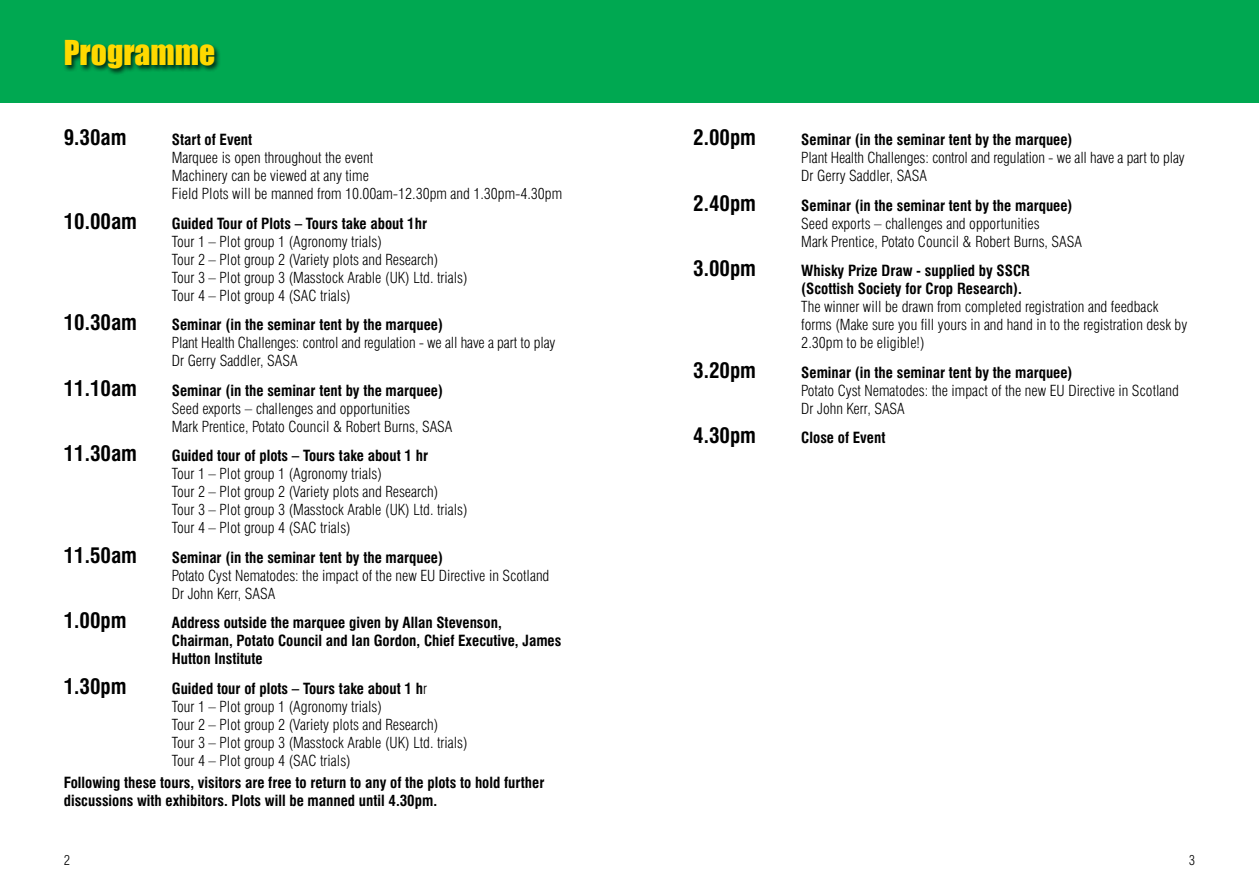
<style>
.page{position:relative;width:1259px;height:893px;background:#fff}
.page>*{position:absolute;margin:0;border:0;box-sizing:border-box;transform-origin:0 0}
.t1{font:31.5px "Impact";color:#ffd900}
.t2{font:700 condensed 21px "Swiss 721 BT";color:#000}
.t3{font:300 condensed 15px/18px "Swiss 721 BT";color:#000}
.t4{font:700 condensed 15px/18px "Swiss 721 BT";color:#000}
.t5{font:300 condensed 13.5px "Swiss 721 BT";color:#000}
.s1{font-weight:700}
</style>
<div class="page">
<div style="left:0;top:0;width:629px;height:102px;background:#00a851"></div>
<div style="left:63px;top:39px;width:159px;height:37px;background:#000;opacity:.75"></div>
<div style="left:629px;top:0;width:630px;height:102px;background:#00a851"></div>
<h1 class="t1" style="left:64px;top:29px;width:153px">Programme</h1>
<h2 class="t2" style="left:64px;top:125px;width:64px">9.30am</h2>
<p class="t4" style="left:172px;top:131px;width:82px">Start of Event</p>
<p class="t3" style="left:172px;top:149px;width:392px">Marquee is open throughout the event<br>Machinery can be viewed at any time<br>Field Plots will be manned from 10.00am-12.30pm and 1.30pm-4.30pm</p>
<h2 class="t2" style="left:64px;top:209px;width:75px">10.00am</h2>
<p class="t4" style="left:172px;top:214px;width:257px">Guided Tour of Plots – Tours take about 1hr</p>
<p class="t3" style="left:172px;top:232px;width:297px">Tour 1 – Plot group 1 (Agronomy trials)<br>Tour 2 – Plot group 2 (Variety plots and Research)<br>Tour 3 – Plot group 3 (Masstock Arable (UK) Ltd. trials)<br>Tour 4 – Plot group 4 (SAC trials)</p>
<h2 class="t2" style="left:64px;top:310px;width:75px">10.30am</h2>
<p class="t4" style="left:172px;top:316px;width:273px">Seminar (in the seminar tent by the marquee)</p>
<p class="t3" style="left:172px;top:334px;width:385px">Plant Health Challenges: control and regulation - we all have a part to play<br>Dr Gerry Saddler, SASA</p>
<h2 class="t2" style="left:64px;top:376px;width:75px">11.10am</h2>
<p class="t4" style="left:172px;top:381px;width:273px">Seminar (in the seminar tent by the marquee)</p>
<p class="t3" style="left:172px;top:399px;width:282px">Seed exports – challenges and opportunities<br>Mark Prentice, Potato Council &amp; Robert Burns, SASA</p>
<h2 class="t2" style="left:64px;top:441px;width:75px">11.30am</h2>
<p class="t4" style="left:172px;top:447px;width:258px">Guided tour of plots – Tours take about 1 hr</p>
<p class="t3" style="left:172px;top:465px;width:297px">Tour 1 – Plot group 1 (Agronomy trials)<br>Tour 2 – Plot group 2 (Variety plots and Research)<br>Tour 3 – Plot group 3 (Masstock Arable (UK) Ltd. trials)<br>Tour 4 – Plot group 4 (SAC trials)</p>
<h2 class="t2" style="left:64px;top:542px;width:75px">11.50am</h2>
<p class="t4" style="left:172px;top:548px;width:273px">Seminar (in the seminar tent by the marquee)</p>
<p class="t3" style="left:172px;top:566px;width:379px">Potato Cyst Nematodes: the impact of the new EU Directive in Scotland<br>Dr John Kerr, SASA</p>
<h2 class="t2" style="left:64px;top:608px;width:64px">1.00pm</h2>
<p class="t4" style="left:172px;top:614px;width:391px">Address outside the marquee given by Allan Stevenson,<br>Chairman, Potato Council and Ian Gordon, Chief Executive, James<br>Hutton Institute</p>
<h2 class="t2" style="left:64px;top:673px;width:64px">1.30pm</h2>
<p class="t3" style="left:172px;top:679px;width:297px"><span class="s1">Guided tour of plots – Tours take about 1 h</span>r<br>Tour 1 – Plot group 1 (Agronomy trials)<br>Tour 2 – Plot group 2 (Variety plots and Research)<br>Tour 3 – Plot group 3 (Masstock Arable (UK) Ltd. trials)<br>Tour 4 – Plot group 4 (SAC trials)</p>
<p class="t4" style="left:64px;top:773px;width:482px">Following these tours, visitors are free to return to any of the plots to hold further discussions with exhibitors. Plots will be manned until 4.30pm.</p>
<h2 class="t2" style="left:693px;top:125px;width:64px">2.00pm</h2>
<p class="t4" style="left:801px;top:131px;width:273px">Seminar (in the seminar tent by the marquee)</p>
<p class="t3" style="left:801px;top:149px;width:385px">Plant Health Challenges: control and regulation - we all have a part to play<br>Dr Gerry Saddler, SASA</p>
<h2 class="t2" style="left:693px;top:191px;width:64px">2.40pm</h2>
<p class="t4" style="left:801px;top:196px;width:273px">Seminar (in the seminar tent by the marquee)</p>
<p class="t3" style="left:801px;top:214px;width:282px">Seed exports – challenges and opportunities<br>Mark Prentice, Potato Council &amp; Robert Burns, SASA</p>
<h2 class="t2" style="left:693px;top:256px;width:64px">3.00pm</h2>
<p class="t4" style="left:801px;top:262px;width:230px">Whisky Prize Draw - supplied by SSCR (Scottish Society for Crop Research).</p>
<p class="t3" style="left:801px;top:298px;width:387px">The winner will be drawn from completed registration and feedback forms (Make sure you fill yours in and hand in to the registration desk by<br>2.30pm to be eligible!)</p>
<h2 class="t2" style="left:693px;top:358px;width:64px">3.20pm</h2>
<p class="t4" style="left:801px;top:363px;width:273px">Seminar (in the seminar tent by the marquee)</p>
<p class="t3" style="left:801px;top:381px;width:379px">Potato Cyst Nematodes: the impact of the new EU Directive in Scotland<br>Dr John Kerr, SASA</p>
<h2 class="t2" style="left:693px;top:423px;width:64px">4.30pm</h2>
<p class="t4" style="left:801px;top:429px;width:86px">Close of Event</p>
<p class="t5" style="left:64px;top:852px;width:8px">2</p>
<p class="t5" style="left:1188px;top:852px;width:8px">3</p>
</div>
